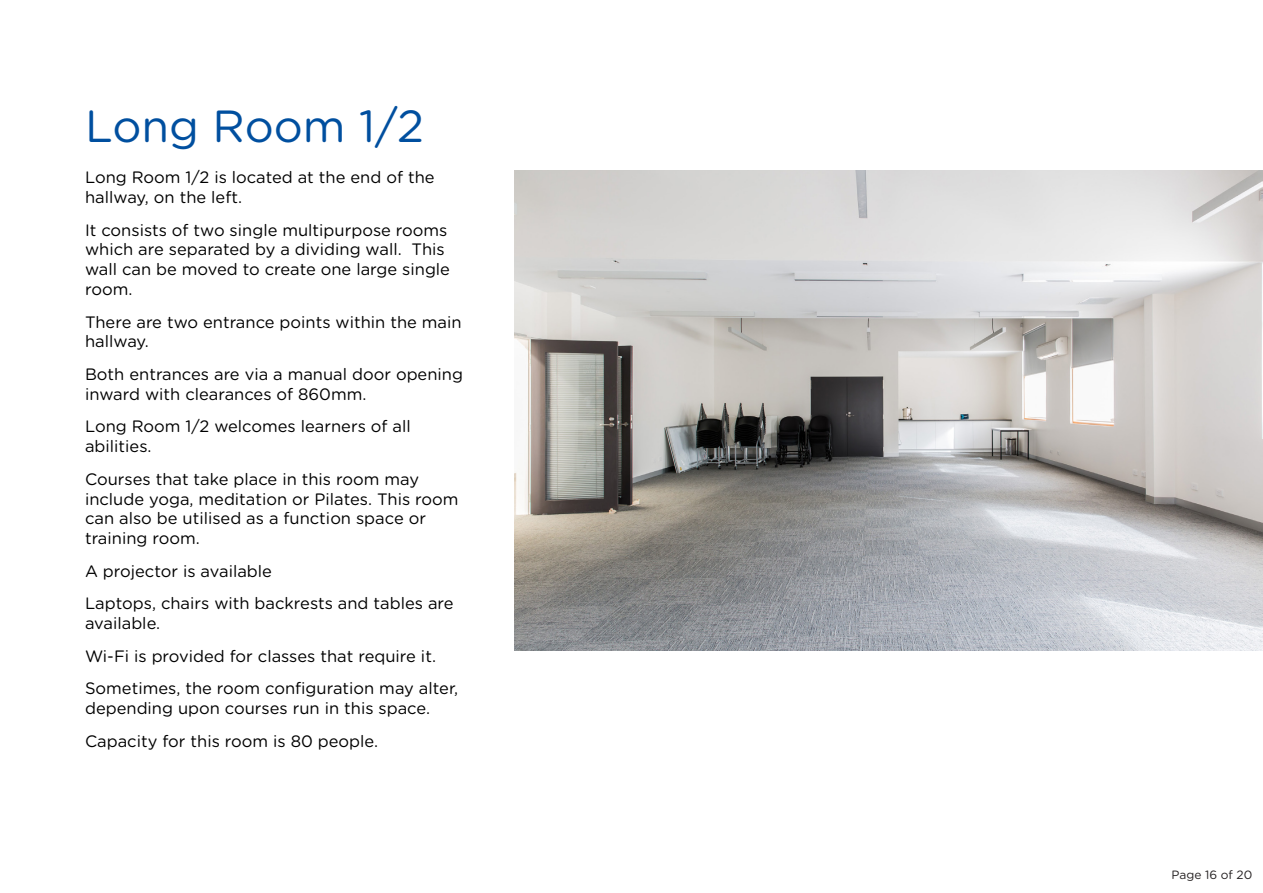
<style>
.page{position:relative;width:1263px;height:893px;background:#fff}
.page>*{position:absolute;margin:0;border:0;box-sizing:border-box;transform-origin:0 0}
.t1{font:45px "Gotham Rounded";color:#004f9f}
.Body_Copy{font:16.5px/19.8px "Gotham Rounded";color:#000}
.t2{font:12px "Gotham Rounded";color:#231f20}
</style>
<div class="page">
<img style="left:514px;top:170px;width:749px;height:481px">
<p class="t1" style="left:85px;top:95px;width:341px">Long Room 1/2</p>
<p class="Body_Copy" style="left:85px;top:167px;width:351px">Long Room 1/2 is located at the end of the hallway, on the left.</p>
<p class="Body_Copy" style="left:85px;top:219px;width:366px">It consists of two single multipurpose rooms which are separated by a dividing wall. This wall can be moved to create one large single room.</p>
<p class="Body_Copy" style="left:85px;top:311px;width:378px">There are two entrance points within the main hallway.</p>
<p class="Body_Copy" style="left:85px;top:363px;width:379px">Both entrances are via a manual door opening inward with clearances of 860mm.</p>
<p class="Body_Copy" style="left:85px;top:416px;width:327px">Long Room 1/2 welcomes learners of all abilities.</p>
<p class="Body_Copy" style="left:85px;top:468px;width:375px">Courses that take place in this room may include yoga, meditation or Pilates. This room can also be utilised as a function space or training room.</p>
<p class="Body_Copy" style="left:85px;top:560px;width:188px">A projector is available</p>
<p class="Body_Copy" style="left:85px;top:593px;width:370px">Laptops, chairs with backrests and tables are available.</p>
<p class="Body_Copy" style="left:85px;top:645px;width:352px">Wi-Fi is provided for classes that require it.</p>
<p class="Body_Copy" style="left:85px;top:678px;width:375px">Sometimes, the room configuration may alter, depending upon courses run in this space.</p>
<p class="Body_Copy" style="left:85px;top:730px;width:295px">Capacity for this room is 80 people.</p>
<p class="t2" style="left:1172px;top:867px;width:82px">Page 16 of 20</p>
</div>
